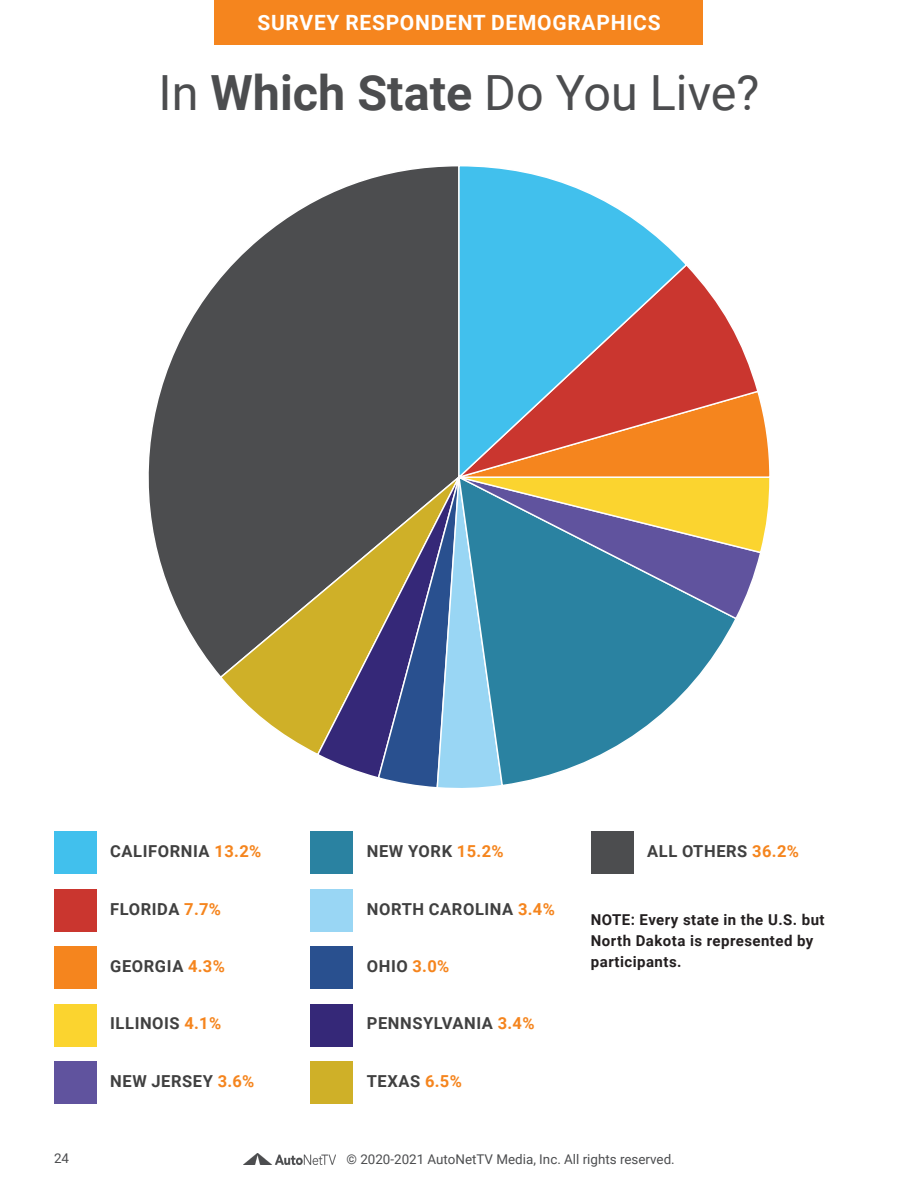
<style>
.page{position:relative;width:918px;height:1188px;background:#fff}
.page>*{position:absolute;margin:0;border:0;box-sizing:border-box;transform-origin:0 0}
.t1{font:48.45px "Roboto";color:#4c4d4f}
.t2{font:700 21px "Roboto";letter-spacing:.035em;color:#fff}
.t3{font:700 16.5px "Roboto";letter-spacing:.035em;color:#404040}
.t4{font:700 15px/21px "Roboto";letter-spacing:.03em;color:#231f20}
.t5{font:13.35px "Roboto";color:#4c4d4f}
.s1{font-weight:700}
.s2{color:#f5851e}
</style>
<div class="page">
<img style="left:244px;top:1154px;width:92px;height:10px">
<svg style="left:148px;top:166px;width:309px;height:508px"></svg>
<svg style="left:219px;top:475px;width:97px;height:278px;background:#89805a"></svg>
<svg style="left:318px;top:389px;width:452px;height:399px"></svg>
<svg style="left:689px;top:268px;width:71px;height:211px"></svg>
<svg style="left:457px;top:166px;width:232px;height:313px;background:#89a1ad"></svg>
<div style="left:54px;top:831px;width:42px;height:43px;background:#41c0ed"></div>
<div style="left:54px;top:889px;width:42px;height:42px;background:#ca362f"></div>
<div style="left:54px;top:947px;width:42px;height:42px;background:#f5851e"></div>
<div style="left:54px;top:1004px;width:42px;height:42px;background:#fbd42f"></div>
<div style="left:54px;top:1062px;width:42px;height:42px;background:#60539e"></div>
<div style="left:311px;top:831px;width:42px;height:43px;background:#2a82a1"></div>
<div style="left:311px;top:889px;width:42px;height:42px;background:#99d6f4"></div>
<div style="left:311px;top:947px;width:42px;height:42px;background:#29508f"></div>
<div style="left:311px;top:1004px;width:42px;height:42px;background:#352878"></div>
<div style="left:311px;top:1062px;width:42px;height:42px;background:#cfb028"></div>
<div style="left:215px;top:0;width:488px;height:44px;background:#f5851e"></div>
<div style="left:591px;top:831px;width:42px;height:43px;background:#4c4d4f"></div>
<p class="t2" style="left:257px;top:8px;width:405px">SURVEY RESPONDENT DEMOGRAPHICS</p>
<p class="t1" style="left:159px;top:59px;width:602px">In <span class="s1">Which State</span> Do You Live?</p>
<p class="t3" style="left:110px;top:840px;width:153px">CALIFORNIA <span class="s2">13.2%</span></p>
<p class="t3" style="left:367px;top:840px;width:138px">NEW YORK <span class="s2">15.2%</span></p>
<p class="t3" style="left:647px;top:840px;width:153px">ALL OTHERS <span class="s2">36.2%</span></p>
<p class="t3" style="left:110px;top:897px;width:112px">FLORIDA <span class="s2">7.7%</span></p>
<p class="t3" style="left:110px;top:955px;width:116px">GEORGIA <span class="s2">4.3%</span></p>
<p class="t3" style="left:367px;top:897px;width:190px">NORTH CAROLINA <span class="s2">3.4%</span></p>
<p class="t3" style="left:367px;top:955px;width:84px">OHIO <span class="s2">3.0%</span></p>
<p class="t4" style="left:591px;top:908px;width:235px">NOTE: Every state in the U.S. but<br>North Dakota is represented by participants.</p>
<p class="t3" style="left:110px;top:1012px;width:113px">ILLINOIS <span class="s2">4.1%</span></p>
<p class="t3" style="left:367px;top:1012px;width:169px">PENNSYLVANIA <span class="s2">3.4%</span></p>
<p class="t3" style="left:110px;top:1069px;width:146px">NEW JERSEY <span class="s2">3.6%</span></p>
<p class="t3" style="left:367px;top:1069px;width:96px">TEXAS <span class="s2">6.5%</span></p>
<p class="t5" style="left:54px;top:1148px;width:17px">24</p>
<p class="t5" style="left:347px;top:1150px;width:330px">© 2020-2021 AutoNetTV Media, Inc. All rights reserved.</p>
</div>
